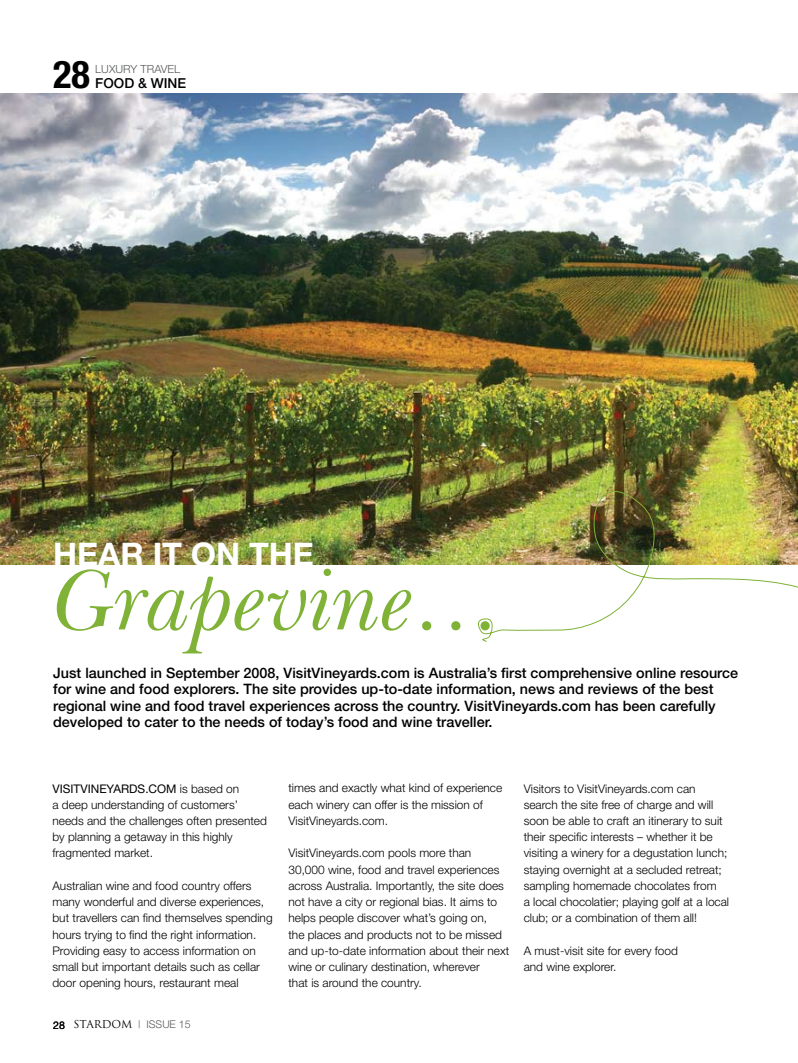
<style>
.page{position:relative;width:798px;height:1063px;background:#fff}
.page>*{position:absolute;margin:0;border:0;box-sizing:border-box;transform-origin:0 0}
.t1{font:italic 87.5px "Baskerville BT";letter-spacing:-.005em;color:#7fb237}
.t2{font:700 condensed 38.38px "Helvetica Neue";color:#000}
.t3{font:700 32.5px "Helvetica Neue";letter-spacing:-.005em;color:#fff}
.t4{font:500 14.38px/16.2px "Helvetica Neue";color:#000}
.t5{font:500 13.75px "Helvetica Neue";color:#000}
.t6{font:300 11.88px/16.2px "Helvetica Neue";color:#000}
.t7{font:300 11.25px "Helvetica Neue";color:#58595b}
.t8{font:300 10.62px "Helvetica Neue";color:#58595b}
.s1{font-weight:400}
.s2{font-weight:400;color:#000}
.s3{font-family:"Trajan";font-weight:400;color:#000}
</style>
<div class="page">
<img style="left:0;top:93px;width:797px;height:472px">
<img style="left:472px;top:484px;width:325px;height:158px">
<h2 class="t2" style="left:53px;top:51px;width:38px">28</h2>
<p class="t7" style="left:95px;top:62px;width:86px">LUXURY TRAVEL</p>
<p class="t5" style="left:95px;top:75px;width:92px">FOOD &amp; WINE</p>
<h3 class="t3" style="left:53px;top:534px;width:262px">HEAR IT ON THE</h3>
<h1 class="t1" style="left:53px;top:547px;width:451px">Grapevine…</h1>
<p class="t4" style="left:53px;top:665px;width:686px">Just launched in September 2008, VisitVineyards.com is Australia’s first comprehensive online resource for wine and food explorers. The site provides up-to-date information, news and reviews of the best regional wine and food travel experiences across the country. VisitVineyards.com has been carefully developed to cater to the needs of today’s food and wine traveller.</p>
<p class="t6" style="left:52px;top:780px;width:216px"><span class="s1">VISITVINEYARDS.COM</span> is based on<br>a deep understanding of customers’ needs and the challenges often presented by planning a getaway in this highly fragmented market.</p>
<p class="t6" style="left:52px;top:877px;width:221px">Australian wine and food country offers many wonderful and diverse experiences, but travellers can find themselves spending hours trying to find the right information.<br>Providing easy to access information on small but important details such as cellar door opening hours, restaurant meal</p>
<p class="t8" style="left:53px;top:1018px;width:139px"><span class="s2">28</span> <span class="s3">STARDOM</span> | ISSUE 15</p>
<p class="t6" style="left:288px;top:780px;width:215px">times and exactly what kind of experience each winery can offer is the mission of<br>VisitVineyards.com.</p>
<p class="t6" style="left:288px;top:845px;width:222px">VisitVineyards.com pools more than 30,000 wine, food and travel experiences across Australia. Importantly, the site does not have a city or regional bias. It aims to helps people discover what’s going on,<br>the places and products not to be missed and up-to-date information about their next wine or culinary destination, wherever<br>that is around the country.</p>
<p class="t6" style="left:523px;top:780px;width:207px">Visitors to VisitVineyards.com can search the site free of charge and will soon be able to craft an itinerary to suit their specific interests – whether it be visiting a winery for a degustation lunch; staying overnight at a secluded retreat; sampling homemade chocolates from<br>a local chocolatier; playing golf at a local club; or a combination of them all!</p>
<p class="t6" style="left:523px;top:942px;width:156px">A must-visit site for every food and wine explorer.</p>
</div>
